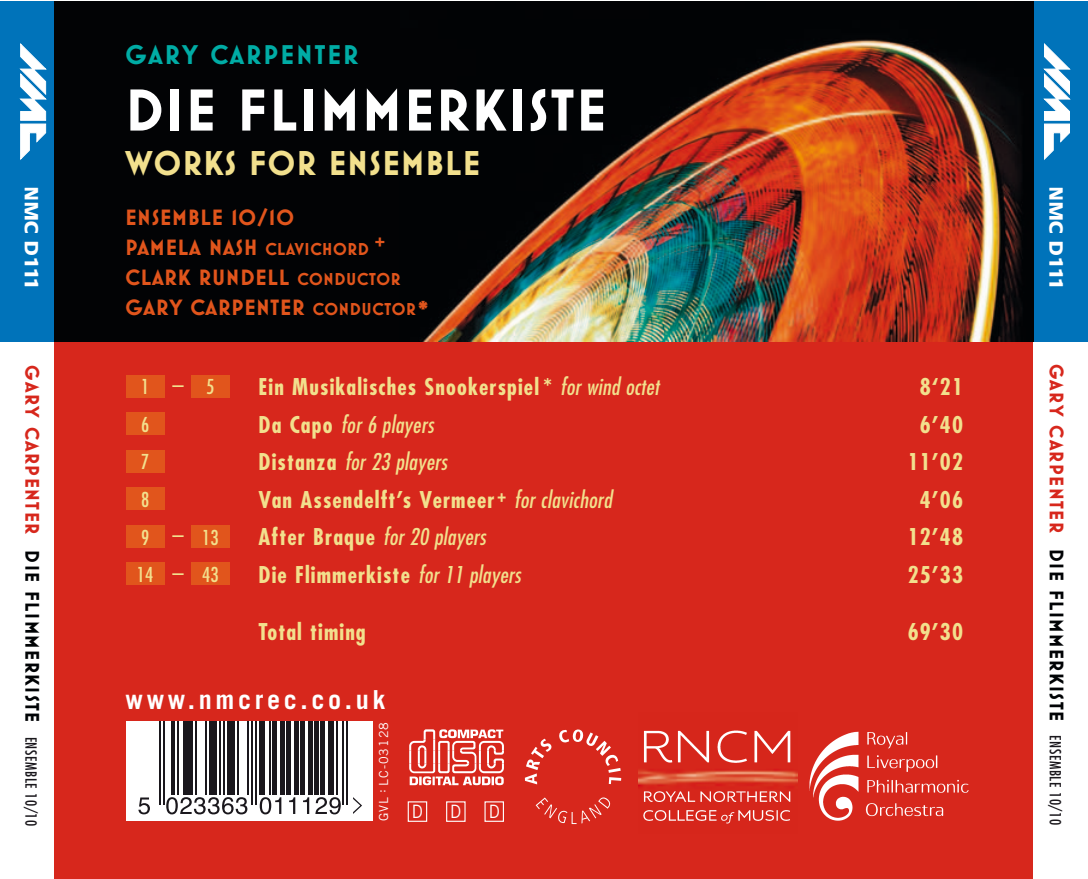
<style>
.page{position:relative;width:1088px;height:879px;background:#fff}
.page>*{position:absolute;margin:0;border:0;box-sizing:border-box;transform-origin:0 0}
.t1{font:700 60px "Mostra One";letter-spacing:.04em;color:#fff}
.t2{font:700 35px "Mostra One";letter-spacing:.04em;color:#f2e08d}
.t3{font:700 27.5px "Mostra One";letter-spacing:.08em;color:#00aca5}
.t4{font:700 26.25px "Trade Gothic";letter-spacing:.14em;color:#fff}
.t5{font:700 condensed 22.5px "Futura";letter-spacing:.05em;color:#f2e08d}
.t6{font:italic condensed 22.5px "Futura";letter-spacing:.01em;color:#f2e08d}
.t7{font:700 22.5px/30px "Mostra One";letter-spacing:.04em;color:#e1551c}
.t8{font:700 20px "Mostra One";letter-spacing:.08em;color:#010305}
.t9{font:italic condensed 20px/37.5px "Futura";color:#f2e08d}
.t10{font:800 20px "Praxis";letter-spacing:.055em;color:#fff}
.t11{font:18.5px "Trade Gothic";color:#fff;scale:.9 1}
.t12{font:700 17.5px "Mostra One";letter-spacing:.04em;color:#e1551c}
.t13{font:12.5px "Trade Gothic";letter-spacing:.075em;color:#fff}
.s1{font-size:22.5px}
.s2{font-size:17.5px}
.s3{font-size:25px}
.s4{color:#d7271c}
.s5{font-family:"Futura";font-weight:400;font-style:italic;font-stretch:condensed;font-size:15px;color:#1a171c}
.s6{font-weight:400;font-style:italic}
.s7{font-weight:700;font-style:normal}
</style>
<div class="page">
<div style="left:0;top:1px;width:55px;height:340px;background:#0073ba"></div>
<div style="left:1033px;top:1px;width:54px;height:340px;background:#0073ba"></div>
<div style="left:55px;top:341px;width:978px;height:538px;background:#d7271c"></div>
<img style="left:55px;top:1px;width:978px;height:340px">
<svg style="left:1043px;top:44px;width:26px;height:115px"></svg>
<svg style="left:20px;top:44px;width:26px;height:115px"></svg>
<div style="left:126px;top:722px;width:246px;height:99px;background:#fff"></div>
<hr style="left:159px;top:722px;width:2px;height:83px;background:#1a171c">
<hr style="left:163px;top:722px;width:2px;height:83px;background:#1a171c">
<hr style="left:171px;top:722px;width:4px;height:73px;background:#1a171c">
<hr style="left:177px;top:722px;width:2px;height:73px;background:#1a171c">
<hr style="left:183px;top:722px;width:4px;height:73px;background:#1a171c">
<hr style="left:189px;top:722px;width:4px;height:73px;background:#1a171c">
<hr style="left:195px;top:722px;width:2px;height:73px;background:#1a171c">
<hr style="left:205px;top:722px;width:2px;height:73px;background:#1a171c">
<div style="left:209px;top:722px;width:8px;height:73px;background:#1a171c"></div>
<hr style="left:219px;top:722px;width:2px;height:73px;background:#1a171c">
<hr style="left:223px;top:722px;width:2px;height:73px;background:#1a171c">
<div style="left:227px;top:722px;width:8px;height:73px;background:#1a171c"></div>
<hr style="left:237px;top:722px;width:2px;height:73px;background:#1a171c">
<hr style="left:247px;top:722px;width:2px;height:73px;background:#1a171c">
<hr style="left:251px;top:722px;width:2px;height:83px;background:#1a171c">
<hr style="left:255px;top:722px;width:2px;height:83px;background:#1a171c">
<div style="left:259px;top:722px;width:5px;height:73px;background:#1a171c"></div>
<hr style="left:268px;top:722px;width:2px;height:73px;background:#1a171c">
<div style="left:272px;top:722px;width:5px;height:73px;background:#1a171c"></div>
<div style="left:280px;top:722px;width:5px;height:73px;background:#1a171c"></div>
<hr style="left:286px;top:722px;width:4px;height:73px;background:#1a171c">
<hr style="left:294px;top:722px;width:4px;height:73px;background:#1a171c">
<hr style="left:300px;top:722px;width:4px;height:73px;background:#1a171c">
<hr style="left:308px;top:722px;width:4px;height:73px;background:#1a171c">
<hr style="left:314px;top:722px;width:4px;height:73px;background:#1a171c">
<hr style="left:320px;top:722px;width:4px;height:73px;background:#1a171c">
<div style="left:328px;top:722px;width:6px;height:73px;background:#1a171c"></div>
<hr style="left:336px;top:722px;width:2px;height:73px;background:#1a171c">
<hr style="left:342px;top:722px;width:2px;height:83px;background:#1a171c">
<hr style="left:346px;top:722px;width:2px;height:83px;background:#1a171c">
<svg style="left:353px;top:797px;width:9px;height:17px"></svg>
<svg style="left:138px;top:797px;width:12px;height:17px"></svg>
<svg style="left:166px;top:797px;width:81px;height:17px"></svg>
<svg style="left:260px;top:797px;width:21px;height:17px"></svg>
<svg style="left:289px;top:797px;width:6px;height:17px"></svg>
<svg style="left:303px;top:797px;width:6px;height:17px"></svg>
<svg style="left:315px;top:797px;width:26px;height:17px"></svg>
<svg style="left:409px;top:729px;width:95px;height:56px"></svg>
<div style="left:407px;top:801px;width:20px;height:21px;border:1px solid #fff"></div>
<div style="left:484px;top:801px;width:20px;height:21px;border:1px solid #fff"></div>
<div style="left:446px;top:801px;width:19px;height:21px;border:1px solid #fff"></div>
<svg style="left:525px;top:738px;width:27px;height:46px"></svg>
<svg style="left:559px;top:729px;width:62px;height:55px"></svg>
<svg style="left:535px;top:797px;width:76px;height:27px"></svg>
<div style="left:126px;top:375px;width:39px;height:22px;background:#e1551c"></div>
<div style="left:191px;top:375px;width:39px;height:22px;background:#e1551c"></div>
<div style="left:126px;top:413px;width:39px;height:22px;background:#e1551c"></div>
<div style="left:126px;top:450px;width:39px;height:22px;background:#e1551c"></div>
<div style="left:126px;top:488px;width:39px;height:22px;background:#e1551c"></div>
<div style="left:126px;top:563px;width:39px;height:22px;background:#e1551c"></div>
<div style="left:191px;top:563px;width:39px;height:22px;background:#e1551c"></div>
<div style="left:126px;top:525px;width:39px;height:22px;background:#e1551c"></div>
<div style="left:191px;top:525px;width:39px;height:22px;background:#e1551c"></div>
<img style="left:809px;top:731px;width:160px;height:90px">
<img style="left:638px;top:730px;width:159px;height:94px">
<p class="t3" style="left:126px;top:38px;width:234px">GARY CARPENTER</p>
<h1 class="t1" style="left:126px;top:75px;width:482px">DIE FLIMMERKISTE</h1>
<h2 class="t2" style="left:126px;top:143px;width:356px">WORKS FOR ENSEMBLE</h2>
<p class="t7" style="left:126px;top:202px;width:170px">ENSEMBLE 10/10</p>
<p class="t12" style="left:126px;top:239px;width:261px"><span class="s1">PAMELA NASH</span> CLAVICHORD +</p>
<p class="t7" style="left:126px;top:262px;width:304px">CLARK RUNDELL <span class="s2">CONDUCTOR<br></span>GARY CARPENTER <span class="s2">CONDUCTOR</span><span class="s3">*</span></p>
<p class="t10" style="left:39px;top:187px;width:103px;rotate:90deg">NMC D111</p>
<p class="t10" style="left:1063px;top:187px;width:103px;rotate:90deg">NMC D111</p>
<p class="t8" style="left:44px;top:365px;width:466px;rotate:90deg"><span class="s4">GARY CARPENTER</span> DIE FLIMMERKISTE <span class="s5">ENSEMBLE 10/10</span></p>
<p class="t9" style="left:141px;top:370px;width:75px">1<span class="s1">–</span>5<br>6<br>7<br>8</p>
<p class="t9" style="left:141px;top:520px;width:79px">9 <span class="s1">–</span>13</p>
<p class="t9" style="left:137px;top:557px;width:83px">14 <span class="s1">–</span> 43</p>
<p class="t5" style="left:259px;top:377px;width:402px">Ein Musikalisches Snookerspiel * <span class="s6">for wind octet</span></p>
<p class="t5" style="left:919px;top:377px;width:45px">8‘21</p>
<p class="t6" style="left:259px;top:414px;width:176px"><span class="s7">Da Capo</span> for 6 players</p>
<p class="t5" style="left:919px;top:414px;width:45px">6’40</p>
<p class="t6" style="left:259px;top:451px;width:190px"><span class="s7">Distanza</span> for 23 players</p>
<p class="t5" style="left:907px;top:452px;width:57px">11’02</p>
<p class="t5" style="left:259px;top:489px;width:355px">Van Assendelft’s Vermeer <sup>+</sup> <span class="s6">for clavichord</span></p>
<p class="t5" style="left:919px;top:489px;width:45px">4’06</p>
<p class="t6" style="left:259px;top:526px;width:228px"><span class="s7">After Braque</span> for 20 players</p>
<p class="t5" style="left:907px;top:527px;width:57px">12’48</p>
<p class="t5" style="left:259px;top:564px;width:263px">Die Flimmerkiste <span class="s6">for 11 players</span></p>
<p class="t5" style="left:907px;top:564px;width:57px">25’33</p>
<p class="t5" style="left:259px;top:622px;width:109px">Total timing</p>
<p class="t5" style="left:907px;top:622px;width:57px">69’30</p>
<p class="t4" style="left:126px;top:689px;width:261px">www.nmcrec.co.uk</p>
<p class="t13" style="left:379px;top:821px;width:100px;rotate:-90deg">GVL : LC-03128</p>
<p class="t11" style="left:412px;top:804px;width:14px">D</p>
<p class="t11" style="left:450px;top:804px;width:14px">D</p>
<p class="t11" style="left:488px;top:804px;width:14px">D</p>
<p class="t8" style="left:1068px;top:364px;width:466px;rotate:90deg"><span class="s4">GARY CARPENTER</span> DIE FLIMMERKISTE <span class="s5">ENSEMBLE 10/10</span></p>
</div>
